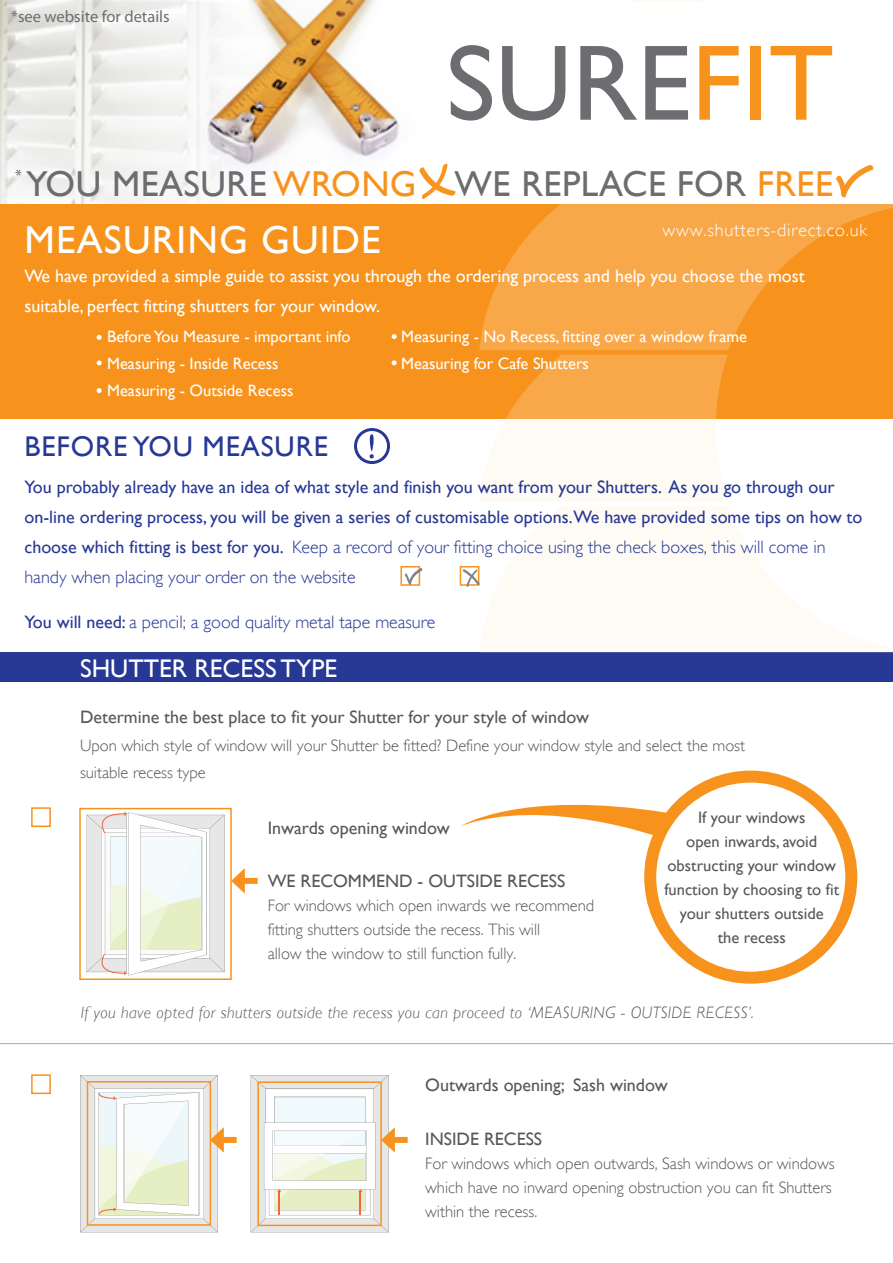
<style>
.page{position:relative;width:893px;height:1263px;background:#fff}
.page>*{position:absolute;margin:0;border:0;box-sizing:border-box;transform-origin:0 0}
.t1{font:108px "Gill Sans";color:#6c6d70}
.t2{font:39px "Gill Sans";letter-spacing:.03em;color:#fff}
.t3{font:36px "Gill Sans";letter-spacing:.015em;color:#6c6d70}
.t4{font:28.5px "Gill Sans";letter-spacing:.03em;color:#273895}
.t5{font:25.5px "Gill Sans";color:#fff}
.t6{font:18px/30px "Gill Sans";color:#273895}
.t7{font:18px "Gill Sans";color:#57585a}
.t8{font:18px/30px "Gill Sans";color:#fff}
.t9{font:300 18px "Gill Sans";color:#273895}
.t10{font:300 18px "Gill Sans";letter-spacing:.05em;color:#fff}
.t11{font:300 16.5px/24px "Gill Sans";color:#57585a}
.t12{font:16.5px/27px "Gill Sans";color:#fff}
.t13{font:16.5px/24px "Gill Sans";color:#57585a;text-align:center}
.t14{font:italic 300 16.5px "Gill Sans";letter-spacing:.025em;color:#57585a}
.t15{font:16.5px "Myriad Pro";color:#6c6d70}
.s1{color:#f7931d}
.s2{font-weight:300}
.s3{font-weight:400}
</style>
<div class="page">
<img style="left:0;top:0;width:703px;height:204px">
<div style="left:79px;top:808px;width:153px;height:172px;background:#fff;border:2px solid #f7931d"></div>
<div style="left:0;top:204px;width:893px;height:214px;background:#f7931d"></div>
<div style="left:0;top:653px;width:893px;height:29px;background:#273895"></div>
<svg style="left:354px;top:428px;width:36px;height:36px"></svg>
<svg style="left:479px;top:203px;width:414px;height:147px;fill:#f8a848"></svg>
<svg style="left:479px;top:354px;width:249px;height:147px"></svg>
<svg style="left:479px;top:506px;width:414px;height:147px;fill:#fefaf4"></svg>
<svg style="left:87px;top:811px;width:138px;height:164px"></svg>
<div style="left:644px;top:770px;width:213px;height:214px;border:12px solid #f7931d;border-radius:50%"></div>
<svg style="left:461px;top:804px;width:206px;height:33px"></svg>
<hr style="left:0;top:1043px;width:893px;height:1px;background:#a8a9ad">
<div style="left:31px;top:807px;width:20px;height:20px;background:#fff;border:2px solid #f7931d"></div>
<div style="left:31px;top:1074px;width:20px;height:20px;background:#fff;border:2px solid #f7931d"></div>
<div style="left:400px;top:566px;width:20px;height:20px;background:#fff;border:2px solid #f7931d"></div>
<svg style="left:460px;top:566px;width:19px;height:20px"></svg>
<svg style="left:404px;top:567px;width:19px;height:18px"></svg>
<svg style="left:462px;top:569px;width:18px;height:18px"></svg>
<svg style="left:97px;top:388px;width:5px;height:5px"></svg>
<svg style="left:97px;top:360px;width:5px;height:5px"></svg>
<svg style="left:97px;top:335px;width:5px;height:5px"></svg>
<svg style="left:392px;top:334px;width:5px;height:5px"></svg>
<svg style="left:392px;top:360px;width:5px;height:5px"></svg>
<svg style="left:231px;top:868px;width:27px;height:26px"></svg>
<svg style="left:251px;top:1075px;width:157px;height:157px"></svg>
<svg style="left:80px;top:1075px;width:157px;height:157px"></svg>
<svg style="left:418px;top:162px;width:39px;height:38px"></svg>
<svg style="left:836px;top:165px;width:38px;height:33px"></svg>
<p class="t15" style="left:11px;top:6px;width:160px">*see website for details</p>
<h1 class="t1" style="left:446px;top:21px;width:389px">SURE<span class="s1">FIT</span></h1>
<p class="t15" style="left:15px;top:166px;width:8px">*</p>
<h3 class="t3" style="left:26px;top:163px;width:808px">YOU MEASURE <span class="s1">WRONG</span> WE REPLACE FOR <span class="s1">FREE</span></h3>
<h2 class="t2" style="left:25px;top:218px;width:358px">MEASURING GUIDE</h2>
<p class="t10" style="left:662px;top:220px;width:206px">www.shutters-direct.co.uk</p>
<p class="t8" style="left:25px;top:262px;width:782px">We have provided a simple guide to assist you through the ordering process and help you choose the most suitable, perfect fitting shutters for your window.</p>
<p class="t12" style="left:107px;top:323px;width:245px">Before You Measure - important info<br>Measuring - Inside Recess<br>Measuring - Outside Recess</p>
<p class="t12" style="left:401px;top:323px;width:347px">Measuring - No Recess, fitting over a window frame<br>Measuring for Cafe Shutters</p>
<h3 class="t4" style="left:25px;top:430px;width:305px">BEFORE YOU MEASURE</h3>
<p class="t6" style="left:25px;top:473px;width:839px">You probably already have an idea of what style and finish you want from your Shutters. As you go through our on-line ordering process, you will be given a series of customisable options.We have provided some tips on how to choose which fitting is best for you. <span class="s2">Keep a record of your fitting choice using the check boxes, this will come in handy when placing your order on the website</span></p>
<p class="t9" style="left:25px;top:612px;width:412px"><span class="s3">You will need:</span> a pencil; a good quality metal tape measure</p>
<h3 class="t5" style="left:80px;top:653px;width:259px">SHUTTER RECESS TYPE</h3>
<p class="t7" style="left:80px;top:707px;width:511px">Determine the best place to fit your Shutter for your style of window</p>
<p class="t11" style="left:80px;top:733px;width:667px;line-height:26.5px">Upon which style of window will your Shutter be fitted? Define your window style and select the most suitable recess type</p>
<p class="t7" style="left:268px;top:817px;width:184px">Inwards opening window</p>
<p class="t7" style="left:268px;top:871px;width:299px">WE RECOMMEND - OUTSIDE RECESS</p>
<p class="t11" style="left:268px;top:894px;width:328px">For windows which open inwards we recommend fitting shutters outside the recess. This will<br>allow the window to still function fully.</p>
<p class="t13" style="left:664px;top:806px;width:176px">If your windows<br>open inwards, avoid obstructing your window function by choosing to fit your shutters outside<br>the recess</p>
<p class="t14" style="left:81px;top:1003px;width:675px">If you have opted for shutters outside the recess you can proceed to ‘MEASURING - OUTSIDE RECESS’.</p>
<p class="t7" style="left:425px;top:1075px;width:244px">Outwards opening; Sash window</p>
<p class="t7" style="left:425px;top:1128px;width:118px">INSIDE RECESS</p>
<p class="t11" style="left:425px;top:1151px;width:411px">For windows which open outwards, Sash windows or windows which have no inward opening obstruction you can fit Shutters within the recess.</p>
</div>
